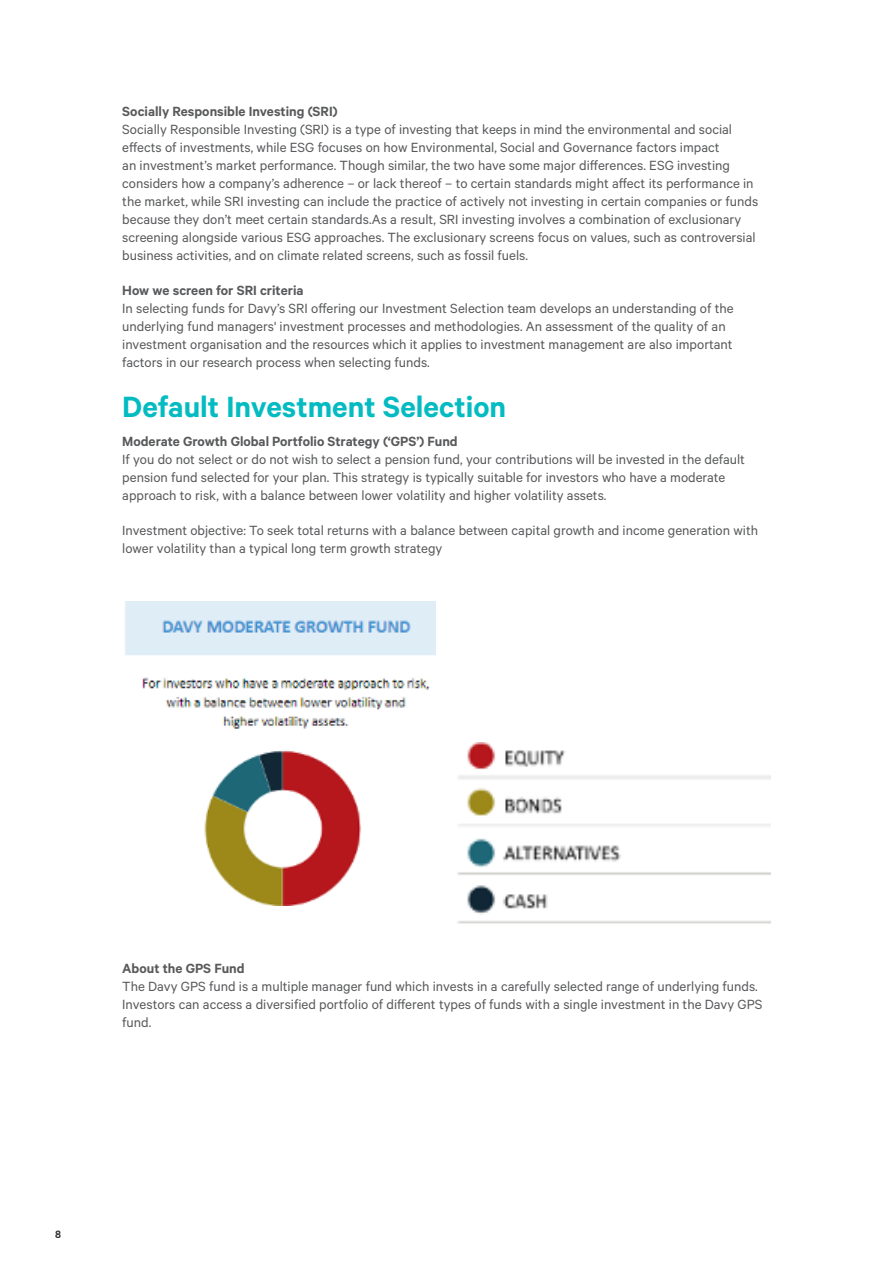
<style>
.page{position:relative;width:893px;height:1263px;background:#fff}
.page>*{position:absolute;margin:0;border:0;box-sizing:border-box;transform-origin:0 0}
.t1{font:600 33px "Calibre";color:#03bbc1}
.t2{font:15px/18px "Calibre";color:#58595b}
.t3{font:600 15px "Calibre";color:#58595b}
.t4{font:600 12px "Calibre";color:#000}
</style>
<div class="page">
<img style="left:125px;top:601px;width:311px;height:305px">
<img style="left:457px;top:742px;width:314px;height:182px">
<p class="t3" style="left:122px;top:102px;width:217px">Socially Responsible Investing (SRI)</p>
<p class="t2" style="left:122px;top:120px;width:638px">Socially Responsible Investing (SRI) is a type of investing that keeps in mind the environmental and social effects of investments, while ESG focuses on how Environmental, Social and Governance factors impact<br>an investment’s market performance. Though similar, the two have some major differences. ESG investing considers how a company’s adherence – or lack thereof – to certain standards might affect its performance in the market, while SRI investing can include the practice of actively not investing in certain companies or funds because they don’t meet certain standards.As a result, SRI investing involves a combination of exclusionary screening alongside various ESG approaches. The exclusionary screens focus on values, such as controversial business activities, and on climate related screens, such as fossil fuels.</p>
<p class="t3" style="left:122px;top:281px;width:183px">How we screen for SRI criteria</p>
<p class="t2" style="left:122px;top:299px;width:613px">In selecting funds for Davy’s SRI offering our Investment Selection team develops an understanding of the underlying fund managers' investment processes and methodologies. An assessment of the quality of an investment organisation and the resources which it applies to investment management are also important factors in our research process when selecting funds.</p>
<h1 class="t1" style="left:122px;top:387px;width:386px">Default Investment Selection</h1>
<p class="t3" style="left:122px;top:432px;width:337px">Moderate Growth Global Portfolio Strategy (‘GPS’) Fund</p>
<p class="t2" style="left:122px;top:449px;width:624px">If you do not select or do not wish to select a pension fund, your contributions will be invested in the default pension fund selected for your plan. This strategy is typically suitable for investors who have a moderate approach to risk, with a balance between lower volatility and higher volatility assets.</p>
<p class="t2" style="left:122px;top:521px;width:637px">Investment objective: To seek total returns with a balance between capital growth and income generation with lower volatility than a typical long term growth strategy</p>
<p class="t3" style="left:122px;top:959px;width:124px">About the GPS Fund</p>
<p class="t2" style="left:122px;top:977px;width:642px">The Davy GPS fund is a multiple manager fund which invests in a carefully selected range of underlying funds.<br>Investors can access a diversified portfolio of different types of funds with a single investment in the Davy GPS fund.</p>
<p class="t4" style="left:55px;top:1227px;width:7px">8</p>
</div>
